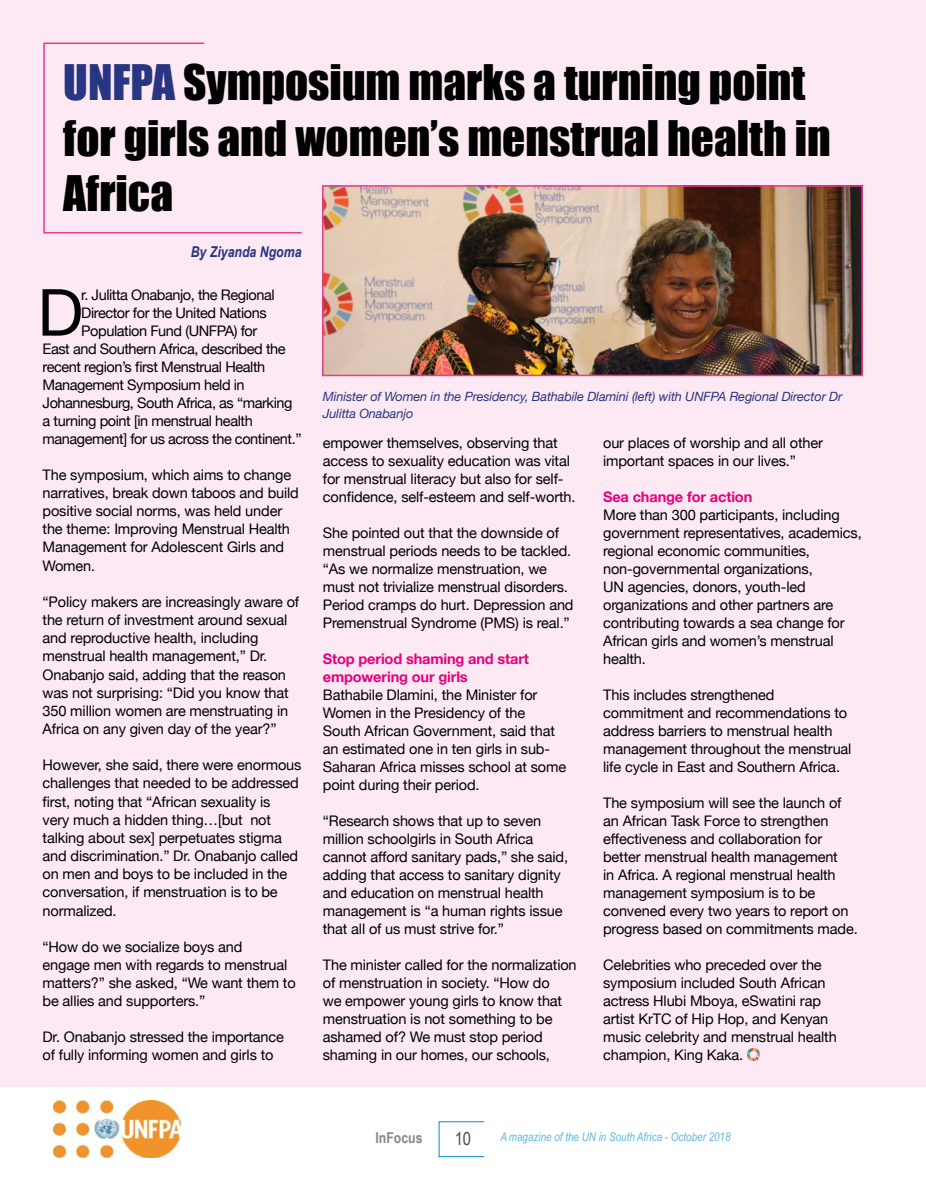
<style>
.page{position:relative;width:926px;height:1198px;background:#fff}
.page>*{position:absolute;margin:0;border:0;box-sizing:border-box;transform-origin:0 0}
.t1{font:64.95px "Helvetica Neue";color:#000}
.t2{font:45px/55.3px "Impact";color:#000}
.t3{font:18px "Arial Narrow";color:#4a4a49}
.t4{font:italic 700 15px "Arial Narrow";color:#283583}
.t5{font:700 15px "Arial Narrow";color:#878787}
.t6{font:14.55px/18px "Helvetica Neue";letter-spacing:-.01em;color:#000}
.t7{font:14.55px "Helvetica Neue";letter-spacing:-.03em;color:#000}
.t8{font:700 14.55px/18px "Helvetica Neue";letter-spacing:-.01em;color:#e6007d}
.t9{font:italic 12.75px/16.5px "Helvetica Neue";letter-spacing:-.01em;color:#283583}
.t10{font:italic 12px "Arial Narrow";color:#5cb6e2}
.s1{color:#283583}
</style>
<div class="page">
<div style="left:0;top:0;width:925px;height:1086px;background:#fce9f3"></div>
<svg style="left:747px;top:1048px;width:12px;height:12px"></svg>
<img style="left:54px;top:1100px;width:127px;height:56px">
<img style="left:325px;top:188px;width:534px;height:185px">
<div style="left:322px;top:185px;width:540px;height:191px;border:2px solid #e93a8d"></div>
<svg style="left:43px;top:42px;width:259px;height:192px"></svg>
<h2 class="t2" style="left:63px;top:54px;width:768px"><span class="s1">UNFPA</span> Symposium marks a turning point for girls and women’s menstrual health in<br>Africa</h2>
<p class="t4" style="left:191px;top:240px;width:112px">By Ziyanda Ngoma</p>
<h1 class="t1" style="left:37px;top:266px;width:47px">D</h1>
<p class="t7" style="left:81px;top:284px;width:195px">r. Julitta Onabanjo, the Regional</p>
<p class="t7" style="left:81px;top:302px;width:187px">Director for the United Nations</p>
<p class="t7" style="left:81px;top:320px;width:177px">Population Fund (UNFPA) for</p>
<p class="t7" style="left:43px;top:338px;width:244px">East and Southern Africa, described the</p>
<p class="t7" style="left:43px;top:356px;width:224px">recent region’s first Menstrual Health</p>
<p class="t7" style="left:43px;top:374px;width:203px">Management Symposium held in</p>
<p class="t7" style="left:43px;top:392px;width:251px">Johannesburg, South Africa, as “marking</p>
<p class="t7" style="left:43px;top:410px;width:212px">a turning point [in menstrual health</p>
<p class="t7" style="left:43px;top:428px;width:260px">management] for us across the continent.”</p>
<p class="t6" style="left:43px;top:466px;width:258px">The symposium, which aims to change narratives, break down taboos and build positive social norms, was held under the theme: Improving Menstrual Health<br>Management for Adolescent Girls and<br>Women.</p>
<p class="t6" style="left:43px;top:593px;width:258px">“Policy makers are increasingly aware of the return of investment around sexual and reproductive health, including menstrual health management,” Dr.<br>Onabanjo said, adding that the reason was not surprising: “Did you know that 350 million women are menstruating in Africa on any given day of the year?”</p>
<p class="t6" style="left:43px;top:757px;width:260px">However, she said, there were enormous challenges that needed to be addressed first, noting that “African sexuality is<br>very much a hidden thing…[but not talking about sex] perpetuates stigma and discrimination.” Dr. Onabanjo called on men and boys to be included in the conversation, if menstruation is to be normalized.</p>
<p class="t6" style="left:43px;top:938px;width:254px">“How do we socialize boys and<br>engage men with regards to menstrual matters?” she asked, “We want them to be allies and supporters.”</p>
<p class="t6" style="left:43px;top:1028px;width:243px">Dr. Onabanjo stressed the importance of fully informing women and girls to</p>
<p class="t9" style="left:323px;top:389px;width:521px">Minister of Women in the Presidency, Bathabile Dlamini (left) with UNFPA Regional Director Dr<br>Julitta Onabanjo</p>
<p class="t6" style="left:323px;top:434px;width:254px">empower themselves, observing that access to sexuality education was vital for menstrual literacy but also for self&shy;confidence, self-esteem and self-worth.</p>
<p class="t6" style="left:323px;top:524px;width:252px">She pointed out that the downside of menstrual periods needs to be tackled. “As we normalize menstruation, we must not trivialize menstrual disorders.<br>Period cramps do hurt. Depression and Premenstrual Syndrome (PMS) is real.”</p>
<p class="t8" style="left:323px;top:650px;width:208px">Stop period shaming and start empowering our girls</p>
<p class="t6" style="left:323px;top:686px;width:245px">Bathabile Dlamini, the Minister for Women in the Presidency of the South African Government, said that an estimated one in ten girls in sub-Saharan Africa misses school at some point during their period.</p>
<p class="t6" style="left:323px;top:812px;width:247px">“Research shows that up to seven million schoolgirls in South Africa cannot afford sanitary pads,” she said, adding that access to sanitary dignity and education on menstrual health management is “a human rights issue that all of us must strive for.”</p>
<p class="t6" style="left:323px;top:956px;width:255px">The minister called for the normalization of menstruation in society. “How do<br>we empower young girls to know that menstruation is not something to be ashamed of? We must stop period shaming in our homes, our schools,</p>
<p class="t6" style="left:603px;top:434px;width:221px">our places of worship and all other important spaces in our lives.”</p>
<p class="t8" style="left:603px;top:488px;width:151px">Sea change for action</p>
<p class="t6" style="left:603px;top:506px;width:260px">More than 300 participants, including government representatives, academics, regional economic communities, non-governmental organizations,<br>UN agencies, donors, youth-led organizations and other partners are contributing towards a sea change for African girls and women’s menstrual health.</p>
<p class="t6" style="left:603px;top:686px;width:250px">This includes strengthened commitment and recommendations to address barriers to menstrual health management throughout the menstrual life cycle in East and Southern Africa.</p>
<p class="t6" style="left:603px;top:794px;width:256px">The symposium will see the launch of an African Task Force to strengthen effectiveness and collaboration for better menstrual health management<br>in Africa. A regional menstrual health management symposium is to be convened every two years to report on progress based on commitments made.</p>
<p class="t6" style="left:603px;top:956px;width:235px">Celebrities who preceded over the symposium included South African actress Hlubi Mboya, eSwatini rap artist KrTC of Hip Hop, and Kenyan music celebrity and menstrual health champion, King Kaka.</p>
<p class="t5" style="left:375px;top:1126px;width:49px">InFocus</p>
<p class="t3" style="left:454px;top:1125px;width:18px">10</p>
<p class="t10" style="left:500px;top:1128px;width:232px">A magazine of the UN in South Africa - October 2018</p>
</div>
